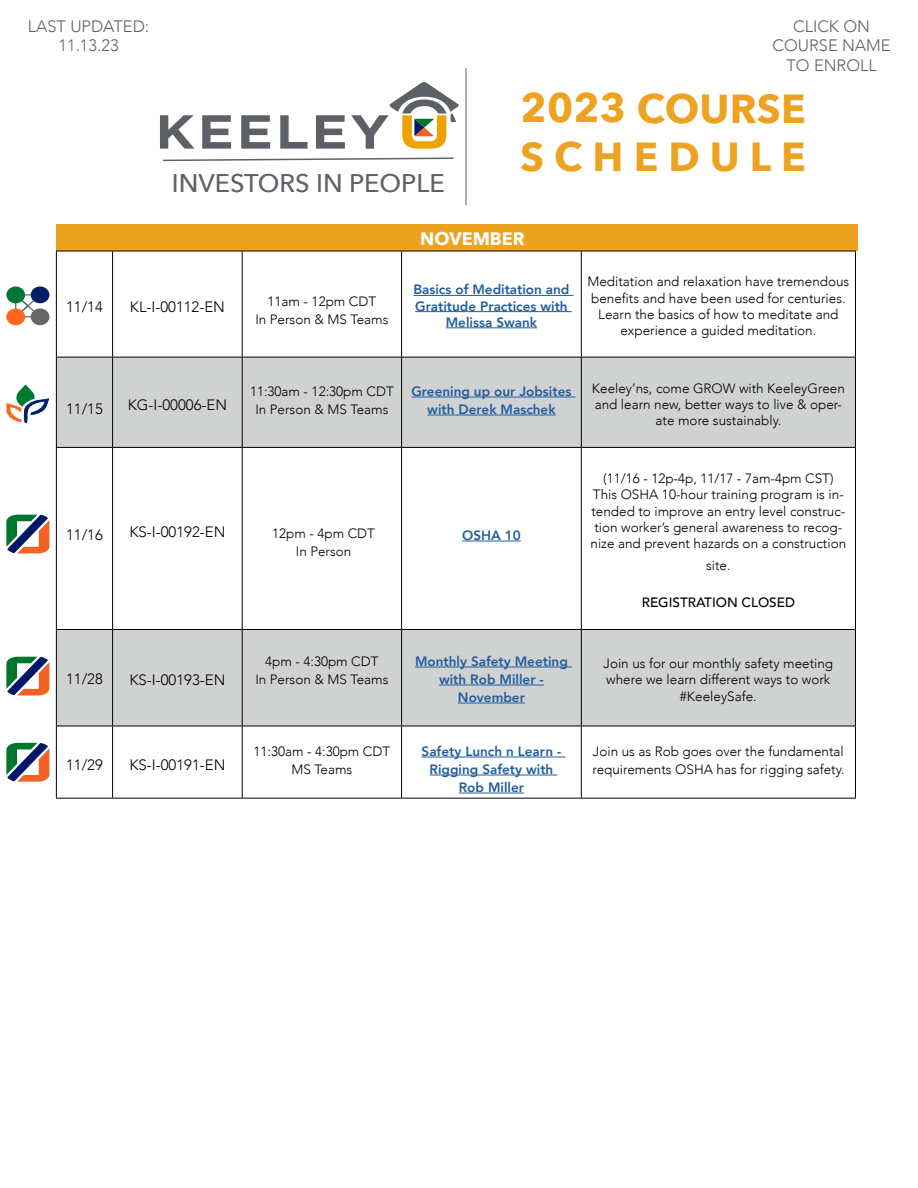
<style>
.page{position:relative;width:918px;height:1188px;background:#fff}
.page>*{position:absolute;margin:0;border:0;box-sizing:border-box;transform-origin:0 0}
.t1{font:700 40.5px/48.6px "Avenir Next";letter-spacing:.005em;color:#eea320}
.t2{font:500 25.5px "Avenir Next";color:#5f6166}
.t3{font:700 18px "Avenir Next";color:#fff}
.t4{font:300 16.5px/19.8px "Avenir";color:#5f6166;text-align:center}
.t5{font:300 15px "Avenir";color:#000}
.t6{font:300 13.5px/16.2px "Avenir";color:#000;text-align:center}
.t7{font:800 13.5px/18px "Avenir";color:#215e9e;text-align:center}
.t8{font:500 13.5px "Avenir";color:#000}
</style>
<div class="page">
<svg style="left:163px;top:157px;width:291px;height:5px"></svg>
<hr style="left:466px;top:68px;width:1px;height:137px;background:#5f6166">
<div style="left:56px;top:224px;width:802px;height:27px;background:#eea320"></div>
<svg style="left:57px;top:358px;width:798px;height:368px;fill:#d0d2d2"></svg>
<hr style="left:56px;top:357px;width:57px;height:1px;background:#000">
<hr style="left:113px;top:357px;width:129px;height:1px;background:#000">
<hr style="left:242px;top:357px;width:160px;height:1px;background:#000">
<hr style="left:402px;top:357px;width:179px;height:1px;background:#000">
<hr style="left:581px;top:357px;width:275px;height:1px;background:#000">
<hr style="left:56px;top:447px;width:57px;height:1px;background:#000">
<hr style="left:113px;top:447px;width:129px;height:1px;background:#000">
<hr style="left:242px;top:447px;width:160px;height:1px;background:#000">
<hr style="left:402px;top:447px;width:179px;height:1px;background:#000">
<hr style="left:581px;top:447px;width:275px;height:1px;background:#000">
<hr style="left:56px;top:629px;width:57px;height:1px;background:#000">
<hr style="left:113px;top:629px;width:129px;height:1px;background:#000">
<hr style="left:242px;top:629px;width:160px;height:1px;background:#000">
<hr style="left:402px;top:629px;width:179px;height:1px;background:#000">
<hr style="left:581px;top:629px;width:275px;height:1px;background:#000">
<hr style="left:56px;top:726px;width:57px;height:1px;background:#000">
<hr style="left:113px;top:726px;width:129px;height:1px;background:#000">
<hr style="left:242px;top:726px;width:160px;height:1px;background:#000">
<hr style="left:402px;top:726px;width:179px;height:1px;background:#000">
<hr style="left:581px;top:726px;width:275px;height:1px;background:#000">
<hr style="left:56px;top:251px;width:57px;height:1px;background:#000">
<hr style="left:56px;top:251px;width:1px;height:106px;background:#000">
<hr style="left:113px;top:251px;width:129px;height:1px;background:#000">
<hr style="left:112px;top:251px;width:1px;height:106px;background:#000">
<hr style="left:242px;top:251px;width:160px;height:1px;background:#000">
<hr style="left:242px;top:251px;width:1px;height:106px;background:#000">
<hr style="left:402px;top:251px;width:179px;height:1px;background:#000">
<hr style="left:401px;top:251px;width:1px;height:106px;background:#000">
<hr style="left:581px;top:251px;width:275px;height:1px;background:#000">
<hr style="left:581px;top:251px;width:1px;height:106px;background:#000">
<hr style="left:855px;top:251px;width:1px;height:106px;background:#000">
<hr style="left:56px;top:357px;width:1px;height:90px;background:#000">
<hr style="left:112px;top:357px;width:1px;height:90px;background:#000">
<hr style="left:242px;top:357px;width:1px;height:90px;background:#000">
<hr style="left:401px;top:357px;width:1px;height:90px;background:#000">
<hr style="left:581px;top:357px;width:1px;height:90px;background:#000">
<hr style="left:855px;top:357px;width:1px;height:90px;background:#000">
<hr style="left:56px;top:448px;width:1px;height:181px;background:#000">
<hr style="left:112px;top:448px;width:1px;height:181px;background:#000">
<hr style="left:242px;top:448px;width:1px;height:181px;background:#000">
<hr style="left:401px;top:448px;width:1px;height:181px;background:#000">
<hr style="left:581px;top:448px;width:1px;height:181px;background:#000">
<hr style="left:855px;top:448px;width:1px;height:181px;background:#000">
<hr style="left:56px;top:630px;width:1px;height:96px;background:#000">
<hr style="left:112px;top:630px;width:1px;height:96px;background:#000">
<hr style="left:242px;top:630px;width:1px;height:96px;background:#000">
<hr style="left:401px;top:630px;width:1px;height:96px;background:#000">
<hr style="left:581px;top:630px;width:1px;height:96px;background:#000">
<hr style="left:855px;top:630px;width:1px;height:96px;background:#000">
<hr style="left:56px;top:726px;width:1px;height:72px;background:#000">
<hr style="left:112px;top:726px;width:1px;height:72px;background:#000">
<hr style="left:242px;top:726px;width:1px;height:72px;background:#000">
<hr style="left:401px;top:726px;width:1px;height:72px;background:#000">
<hr style="left:581px;top:726px;width:1px;height:72px;background:#000">
<hr style="left:855px;top:726px;width:1px;height:72px;background:#000">
<hr style="left:56px;top:798px;width:57px;height:1px;background:#000">
<hr style="left:113px;top:798px;width:129px;height:1px;background:#000">
<hr style="left:242px;top:798px;width:160px;height:1px;background:#000">
<hr style="left:402px;top:798px;width:179px;height:1px;background:#000">
<hr style="left:581px;top:798px;width:275px;height:1px;background:#000">
<hr style="left:413px;top:295px;width:160px;height:1px;background:#215e9e">
<hr style="left:415px;top:311px;width:157px;height:1px;background:#215e9e">
<hr style="left:446px;top:327px;width:91px;height:1px;background:#215e9e">
<hr style="left:411px;top:397px;width:164px;height:1px;background:#215e9e">
<hr style="left:427px;top:415px;width:129px;height:1px;background:#215e9e">
<hr style="left:462px;top:541px;width:59px;height:1px;background:#215e9e">
<hr style="left:415px;top:667px;width:157px;height:1px;background:#215e9e">
<hr style="left:439px;top:685px;width:105px;height:1px;background:#215e9e">
<hr style="left:458px;top:703px;width:67px;height:1px;background:#215e9e">
<hr style="left:422px;top:757px;width:143px;height:1px;background:#215e9e">
<hr style="left:430px;top:775px;width:127px;height:1px;background:#215e9e">
<hr style="left:459px;top:793px;width:65px;height:1px;background:#215e9e">
<svg style="left:160px;top:115px;width:34px;height:34px"></svg>
<svg style="left:202px;top:115px;width:29px;height:34px"></svg>
<svg style="left:241px;top:115px;width:29px;height:34px"></svg>
<svg style="left:280px;top:115px;width:28px;height:34px"></svg>
<svg style="left:316px;top:115px;width:29px;height:34px"></svg>
<svg style="left:351px;top:82px;width:108px;height:67px"></svg>
<svg style="left:14px;top:293px;width:28px;height:25px"></svg>
<div style="left:6px;top:286px;width:19px;height:17px;background:#007934;border-radius:50%"></div>
<div style="left:6px;top:308px;width:19px;height:17px;background:#ff671d;border-radius:50%"></div>
<div style="left:31px;top:308px;width:18px;height:17px;background:#636569;border-radius:50%"></div>
<div style="left:31px;top:286px;width:18px;height:17px;background:#002169;border-radius:50%"></div>
<svg style="left:6px;top:385px;width:43px;height:38px"></svg>
<svg style="left:6px;top:515px;width:43px;height:38px"></svg>
<svg style="left:6px;top:657px;width:43px;height:38px"></svg>
<svg style="left:6px;top:743px;width:43px;height:39px"></svg>
<p class="t4" style="left:28px;top:16px;width:123px">LAST UPDATED:<br>11.13.23</p>
<p class="t4" style="left:772px;top:16px;width:120px">CLICK ON<br>COURSE NAME<br>TO ENROLL</p>
<h2 class="t2" style="left:172px;top:161px;width:274px">INVESTORS IN PEOPLE</h2>
<h1 class="t1" style="left:520px;top:83px;width:287px">2023 COURSE<br>SCHEDULE</h1>
<p class="t5" style="left:66px;top:298px;width:38px">11/14</p>
<p class="t5" style="left:130px;top:298px;width:97px">KL-I-00112-EN</p>
<p class="t6" style="left:255px;top:292px;width:135px;line-height:18px">11am - 12pm CDT<br>In Person &amp; MS Teams</p>
<h3 class="t3" style="left:420px;top:223px;width:106px">NOVEMBER</h3>
<p class="t7" style="left:413px;top:282px;width:158px;line-height:16.2px">Basics of Meditation and<br>Gratitude Practices with<br>Melissa Swank</p>
<p class="t6" style="left:587px;top:274px;width:263px">Meditation and relaxation have tremendous benefits and have been used for centuries.<br>Learn the basics of how to meditate and experience a guided meditation.</p>
<p class="t5" style="left:66px;top:400px;width:38px">11/15</p>
<p class="t5" style="left:128px;top:396px;width:101px">KG-I-00006-EN</p>
<p class="t6" style="left:250px;top:382px;width:145px;line-height:18px">11:30am - 12:30pm CDT<br>In Person &amp; MS Teams</p>
<p class="t7" style="left:411px;top:382px;width:161px">Greening up our Jobsites with Derek Maschek</p>
<p class="t6" style="left:592px;top:380px;width:254px">Keeley’ns, come GROW with KeeleyGreen and learn new, better ways to live &amp; oper&shy;ate more sustainably.</p>
<p class="t5" style="left:66px;top:526px;width:38px">11/16</p>
<p class="t5" style="left:129px;top:523px;width:97px">KS-I-00192-EN</p>
<p class="t6" style="left:272px;top:525px;width:104px;line-height:18px">12pm - 4pm CDT<br>In Person</p>
<p class="t7" style="left:462px;top:526px;width:60px">OSHA 10</p>
<p class="t6" style="left:591px;top:470px;width:257px">(11/16 - 12p-4p, 11/17 - 7am-4pm CST)<br>This OSHA 10-hour training program is in&shy;tended to improve an entry level construc&shy;tion worker’s general awareness to recog&shy;nize and prevent hazards on a construction</p>
<p class="t6" style="left:706px;top:557px;width:26px">site.</p>
<p class="t8" style="left:642px;top:591px;width:155px">REGISTRATION CLOSED</p>
<p class="t5" style="left:66px;top:670px;width:38px">11/28</p>
<p class="t5" style="left:129px;top:671px;width:97px">KS-I-00193-EN</p>
<p class="t5" style="left:66px;top:756px;width:38px">11/29</p>
<p class="t5" style="left:129px;top:756px;width:97px">KS-I-00191-EN</p>
<p class="t6" style="left:255px;top:652px;width:135px;line-height:18px">4pm - 4:30pm CDT<br>In Person &amp; MS Teams</p>
<p class="t7" style="left:415px;top:652px;width:154px">Monthly Safety Meeting with Rob Miller -<br>November</p>
<p class="t6" style="left:604px;top:656px;width:231px">Join us for our monthly safety meeting where we learn different ways to work #KeeleySafe.</p>
<p class="t6" style="left:254px;top:742px;width:138px;line-height:18px">11:30am - 4:30pm CDT<br>MS Teams</p>
<p class="t7" style="left:422px;top:742px;width:141px">Safety Lunch n Learn -<br>Rigging Safety with<br>Rob Miller</p>
<p class="t6" style="left:592px;top:742px;width:253px;line-height:18px;text-align:left">Join us as Rob goes over the fundamental requirements OSHA has for rigging safety.</p>
</div>
